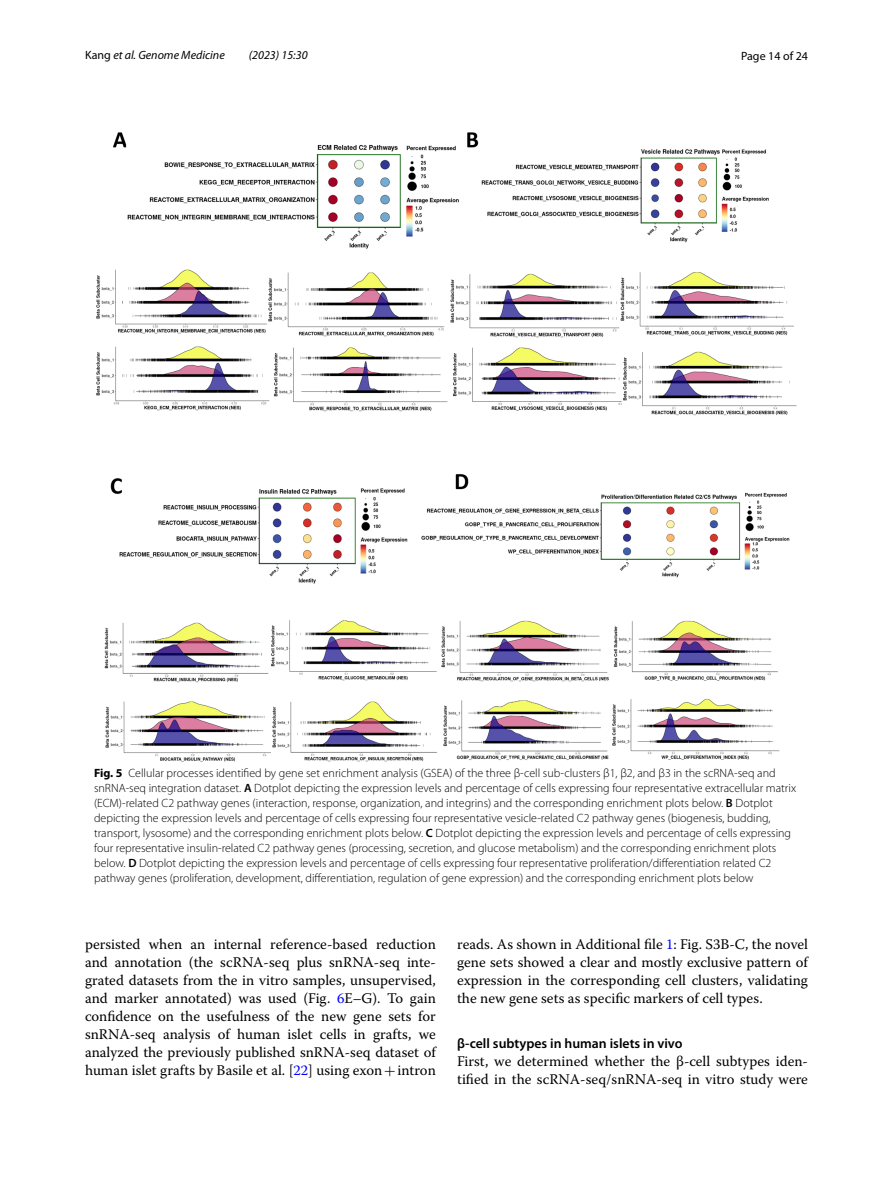
<style>
.page{position:relative;width:893px;height:1187px;background:#fff}
.page>*{position:absolute;margin:0;border:0;box-sizing:border-box;transform-origin:0 0}
.t1{font:14.7px/18px "Warnock Pro";color:#000;text-align:justify}
.t2{font:600 13.8px "Myriad Pro";color:#000}
.t3{font:300 12px/15px "Myriad Pro";color:#000}
.t4{font:italic 12px "Myriad Pro";color:#000}
.t5{font:12px "Myriad Pro";color:#000}
.s1{font-style:normal}
.s2{font-weight:700}
.s3{font-weight:600}
.s4{color:#00f}
.s5{font-family:"MTSY"}
</style>
<div class="page">
<img style="left:96px;top:133px;width:701px;height:628px">
<p class="t4" style="left:85px;top:48px;width:141px"><span class="s1">Kang</span> et al. Genome Medicine</p>
<p class="t4" style="left:249px;top:48px;width:60px">(2023) 15:30</p>
<p class="t5" style="left:741px;top:48px;width:68px">Page 14 of 24</p>
<p class="t3" style="left:94px;top:765px;width:704px"><span class="s2">Fig. 5</span> Cellular processes identified by gene set enrichment analysis (GSEA) of the three β-cell sub-clusters β1, β2, and β3 in the scRNA-seq and snRNA-seq integration dataset. <span class="s3">A</span> Dotplot depicting the expression levels and percentage of cells expressing four representative extracellular matrix (ECM)-related C2 pathway genes (interaction, response, organization, and integrins) and the corresponding enrichment plots below. <span class="s3">B</span> Dotplot depicting the expression levels and percentage of cells expressing four representative vesicle-related C2 pathway genes (biogenesis, budding, transport, lysosome) and the corresponding enrichment plots below. <span class="s3">C</span> Dotplot depicting the expression levels and percentage of cells expressing four representative insulin-related C2 pathway genes (processing, secretion, and glucose metabolism) and the corresponding enrichment plots below. <span class="s3">D</span> Dotplot depicting the expression levels and percentage of cells expressing four representative proliferation/differentiation related C2 pathway genes (proliferation, development, differentiation, regulation of gene expression) and the corresponding enrichment plots below</p>
<p class="t1" style="left:85px;top:935px;width:352px">persisted when an internal reference-based reduction and annotation (the scRNA-seq plus snRNA-seq inte&shy;grated datasets from the in vitro samples, unsupervised, and marker annotated) was used (Fig. <span class="s4">6</span>E–G). To gain confidence on the usefulness of the new gene sets for snRNA-seq analysis of human islet cells in grafts, we analyzed the previously published snRNA-seq dataset of human islet grafts by Basile et al. [<span class="s4">22</span>] using exon<span class="s5">+</span>intron</p>
<p class="t1" style="left:457px;top:935px;width:352px">reads. As shown in Additional file <span class="s4">1</span>: Fig. S3B-C, the novel gene sets showed a clear and mostly exclusive pattern of expression in the corresponding cell clusters, validating the new gene sets as specific markers of cell types.</p>
<p class="t2" style="left:457px;top:1034px;width:227px">β‑cell subtypes in human islets in vivo</p>
<p class="t1" style="left:457px;top:1052px;width:352px">First, we determined whether the β-cell subtypes iden&shy;tified in the scRNA-seq/snRNA-seq in vitro study were</p>
</div>
